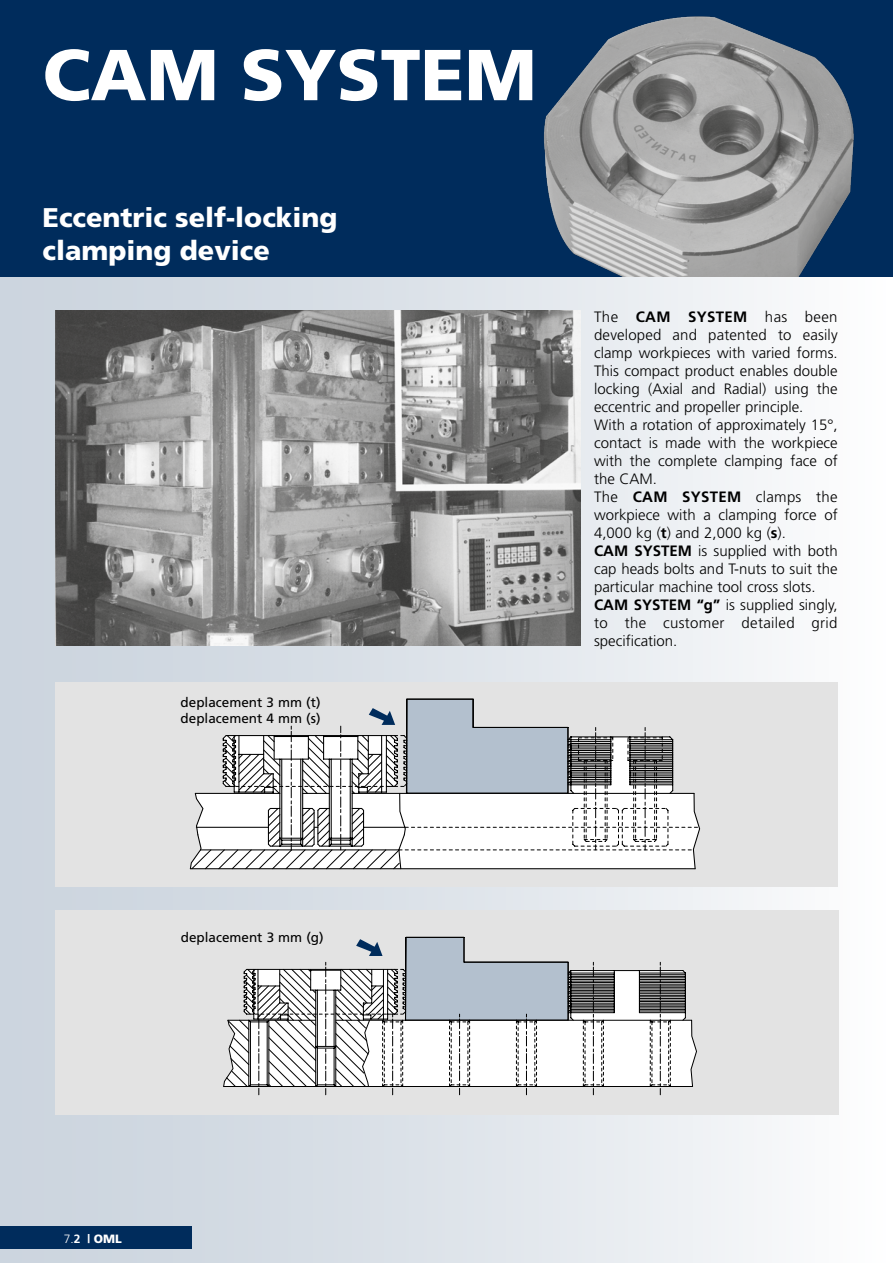
<style>
.page{position:relative;width:893px;height:1263px;background:#fff}
.page>*{position:absolute;margin:0;border:0;box-sizing:border-box;transform-origin:0 0}
.t1{font:900 72px "Frutiger";color:#fff}
.t2{font:900 27px/32.4px "Frutiger";color:#fff}
.t3{font:300 15px/18px "Frutiger";color:#000}
.t4{font:13.5px/16.2px "Frutiger";color:#000}
.t5{font:900 12px "Frutiger";color:#fff}
.s1{font-weight:700}
.s2{font-weight:300}
</style>
<div class="page">
<div style="left:0;top:0;width:893px;height:1263px;background:linear-gradient(to right,#c4ced9,#fafbfc)"></div>
<div style="left:0;top:1227px;width:191px;height:22px;background:#002c5c"></div>
<div style="left:0;top:0;width:893px;height:276px;background:#002c5c"></div>
<img style="left:544px;top:16px;width:310px;height:260px">
<div style="left:55px;top:682px;width:783px;height:205px;background:#e3e3e3"></div>
<div style="left:55px;top:910px;width:783px;height:204px;background:#e3e3e3"></div>
<svg style="left:687px;top:1019px;width:10px;height:68px"></svg>
<svg style="left:671px;top:970px;width:16px;height:117px;background:#bebebe"></svg>
<img style="left:55px;top:310px;width:526px;height:335px">
<svg style="left:191px;top:699px;width:508px;height:170px"></svg>
<svg style="left:223px;top:937px;width:448px;height:158px"></svg>
<h1 class="t1" style="left:43px;top:32px;width:496px">CAM SYSTEM</h1>
<h2 class="t2" style="left:43px;top:201px;width:296px">Eccentric self-locking clamping device</h2>
<p class="t4" style="left:181px;top:694px;width:141px">deplacement 3 mm (t) deplacement 4 mm (s)</p>
<p class="t3" style="left:594px;top:308px;width:245px">The <span class="s1">CAM SYSTEM</span> has been developed and patented to easily clamp workpieces with varied forms.<br>This compact product enables double locking (Axial and Radial) using the eccentric and propeller principle.<br>With a rotation of approximately 15°, contact is made with the workpiece with the complete clamping face of the CAM.<br>The <span class="s1">CAM SYSTEM</span> clamps the workpiece with a clamping force of<br>4,000 kg (<span class="s1">t</span>) and 2,000 kg (<span class="s1">s</span>).<br><span class="s1">CAM SYSTEM</span> is supplied with both cap heads bolts and T-nuts to suit the particular machine tool cross slots.<br><span class="s1">CAM SYSTEM “g”</span> is supplied singly, to the customer detailed grid specification.</p>
<p class="t4" style="left:181px;top:929px;width:144px">deplacement 3 mm (g)</p>
<p class="t5" style="left:64px;top:1232px;width:60px"><span class="s2">7.</span><span class="s1">2</span> | OML</p>
</div>
